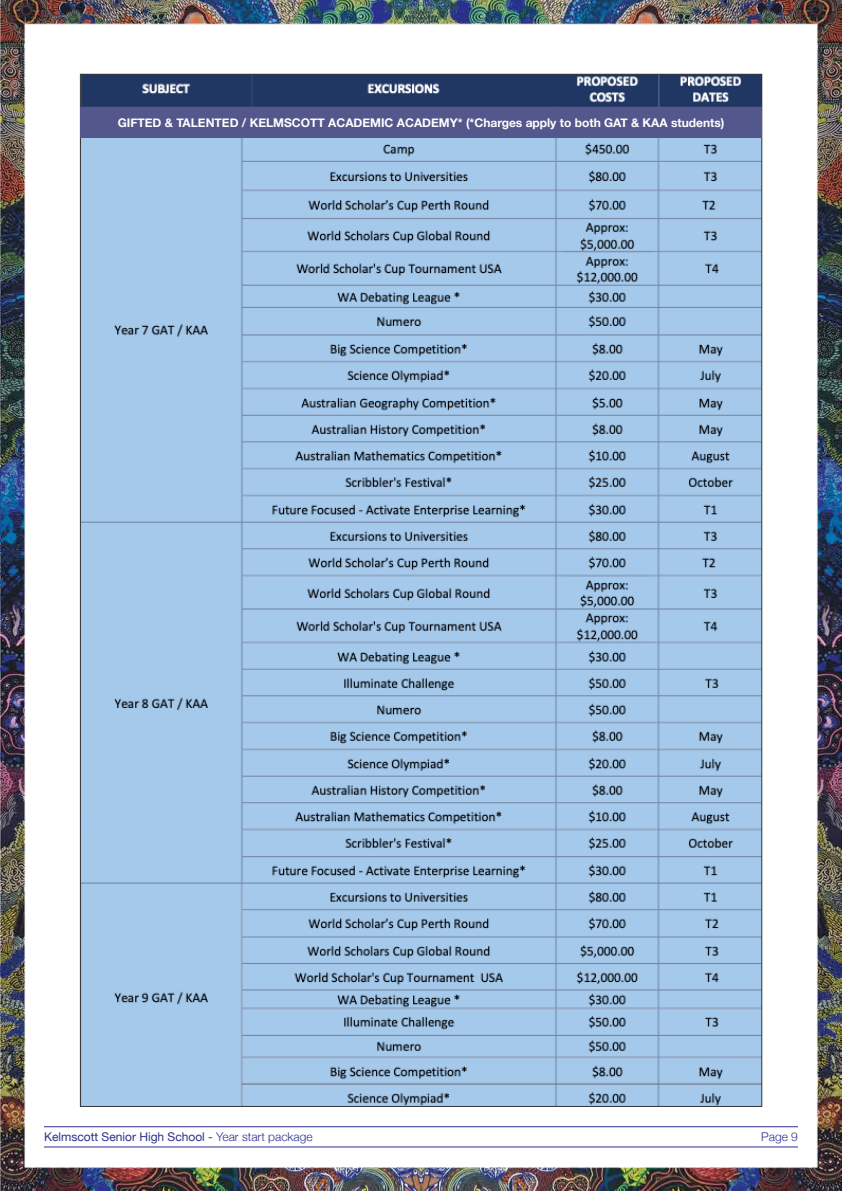
<style>
.page{position:relative;width:842px;height:1191px;background:#fff}
.page>*{position:absolute;margin:0;border:0;box-sizing:border-box;transform-origin:0 0}
.t1{font:700 12px "Helvetica Neue";color:#fff}
.t2{font:12px "Helvetica Neue";color:#2c318c}
.t3{font:300 12px "Helvetica Neue";color:#2c318c}
.s1{font-weight:300}
</style>
<div class="page">
<img style="left:0;top:0;width:842px;height:1191px">
<img style="left:82px;top:76px;width:678px;height:1028px">
<div style="left:80px;top:107px;width:682px;height:30px;background:#53578c"></div>
<p class="t1" style="left:118px;top:113px;width:608px">GIFTED &amp; TALENTED / KELMSCOTT ACADEMIC ACADEMY* (*Charges apply to both GAT &amp; KAA students)</p>
<p class="t2" style="left:44px;top:1128px;width:270px">Kelmscott Senior High School - <span class="s1">Year start package</span></p>
<p class="t3" style="left:761px;top:1127px;width:38px">Page 9</p>
</div>
